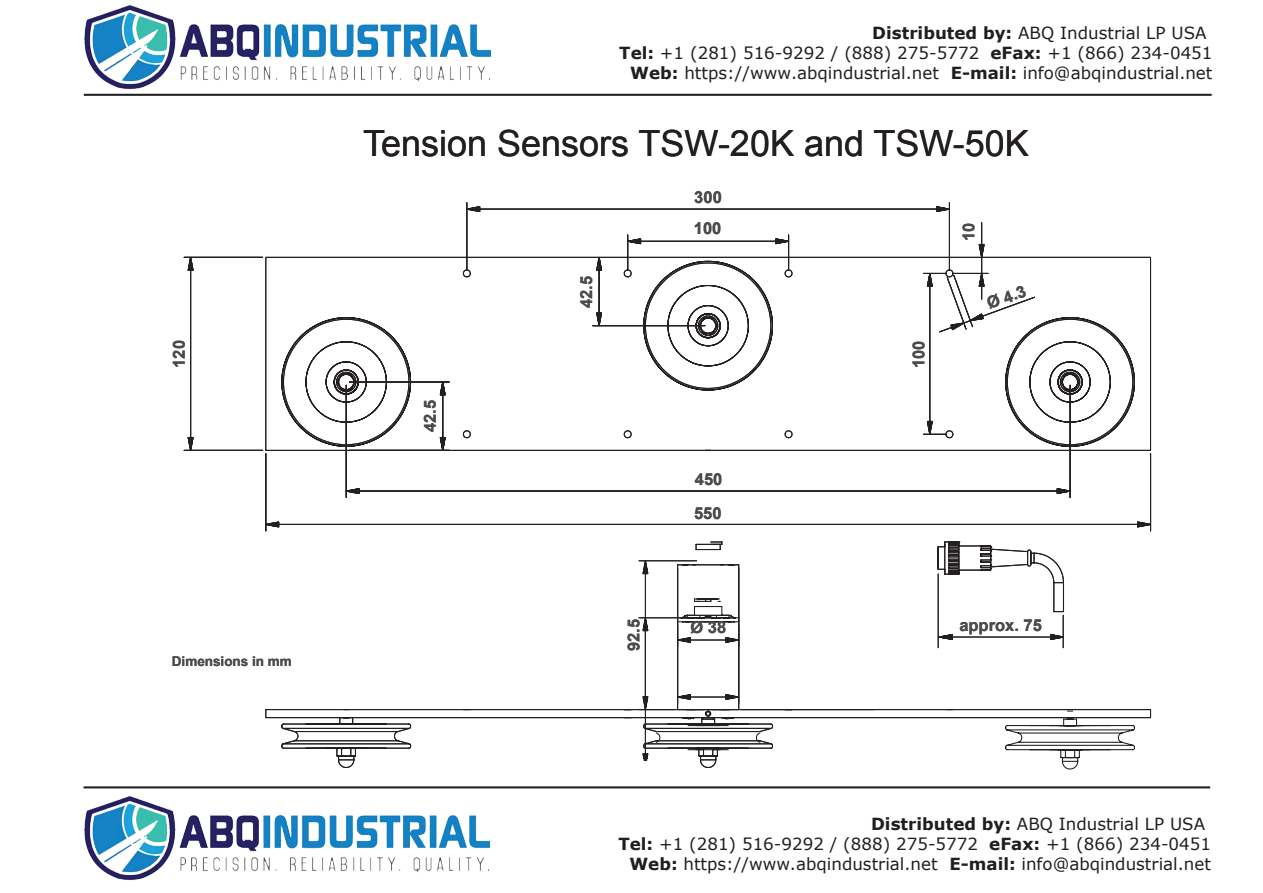
<style>
.page{position:relative;width:1263px;height:893px;background:#fff}
.page>*{position:absolute;margin:0;border:0;box-sizing:border-box;transform-origin:0 0}
.t1{font:36px "Arial";color:#231f20}
.t2{font:16.65px "Verdana";color:#221e1f}
.t3{font:700 16.5px/30.8px "Arial";color:#4b4c4d}
.t4{font:700 13.5px "Arial";color:#4b4c4d}
.s1{font-weight:700}
</style>
<div class="page">
<svg style="left:265px;top:541px;width:887px;height:220px"></svg>
<svg style="left:183px;top:202px;width:969px;height:330px"></svg>
<svg style="left:638px;top:559px;width:427px;height:152px"></svg>
<hr style="left:84px;top:94px;width:1128px;height:2px;background:#231f20">
<img style="left:84px;top:5px;width:407px;height:85px">
<hr style="left:84px;top:786px;width:1126px;height:2px;background:#231f20">
<img style="left:84px;top:796px;width:406px;height:85px">
<p class="t3" style="left:164px;top:368px;width:29px;rotate:-90deg">120</p>
<p class="t4" style="left:172px;top:652px;width:122px">Dimensions in mm</p>
<p class="t2" style="left:872px;top:21px;width:336px"><span class="s1">Distributed by:</span> ABQ Industrial LP USA</p>
<p class="t2" style="left:619px;top:41px;width:595px"><span class="s1">Tel:</span> +1 (281) 516-9292 / (888) 275-5772 <span class="s1">eFax:</span> +1 (866) 234-0451</p>
<p class="t2" style="left:630px;top:62px;width:584px"><span class="s1">Web:</span> https://www.abqindustrial.net <span class="s1">E-mail:</span> info@abqindustrial.net</p>
<h1 class="t1" style="left:363px;top:120px;width:667px">Tension Sensors TSW-20K and TSW-50K</h1>
<p class="t3" style="left:415px;top:432px;width:34px;rotate:-90deg">42.5</p>
<p class="t3" style="left:571px;top:308px;width:34px;rotate:-90deg">42.5</p>
<p class="t3" style="left:694px;top:183px;width:30px">300<br>100</p>
<p class="t3" style="left:694px;top:463px;width:30px;line-height:33.6px">450<br>550</p>
<p class="t3" style="left:619px;top:651px;width:34px;rotate:-90deg">92.5</p>
<p class="t3" style="left:690px;top:612px;width:37px">Ø 38</p>
<p class="t3" style="left:904px;top:368px;width:29px;rotate:-90deg">100</p>
<p class="t3" style="left:954px;top:241px;width:20px;rotate:-90deg">10</p>
<p class="t3" style="left:982px;top:290px;width:42px;rotate:-20deg">Ø 4.3</p>
<p class="t3" style="left:959px;top:610px;width:84px">approx. 75</p>
<p class="t2" style="left:871px;top:812px;width:335px"><span class="s1">Distributed by:</span> ABQ Industrial LP USA</p>
<p class="t2" style="left:618px;top:832px;width:594px"><span class="s1">Tel:</span> +1 (281) 516-9292 / (888) 275-5772 <span class="s1">eFax:</span> +1 (866) 234-0451</p>
<p class="t2" style="left:629px;top:852px;width:583px"><span class="s1">Web:</span> https://www.abqindustrial.net <span class="s1">E-mail:</span> info@abqindustrial.net</p>
</div>
